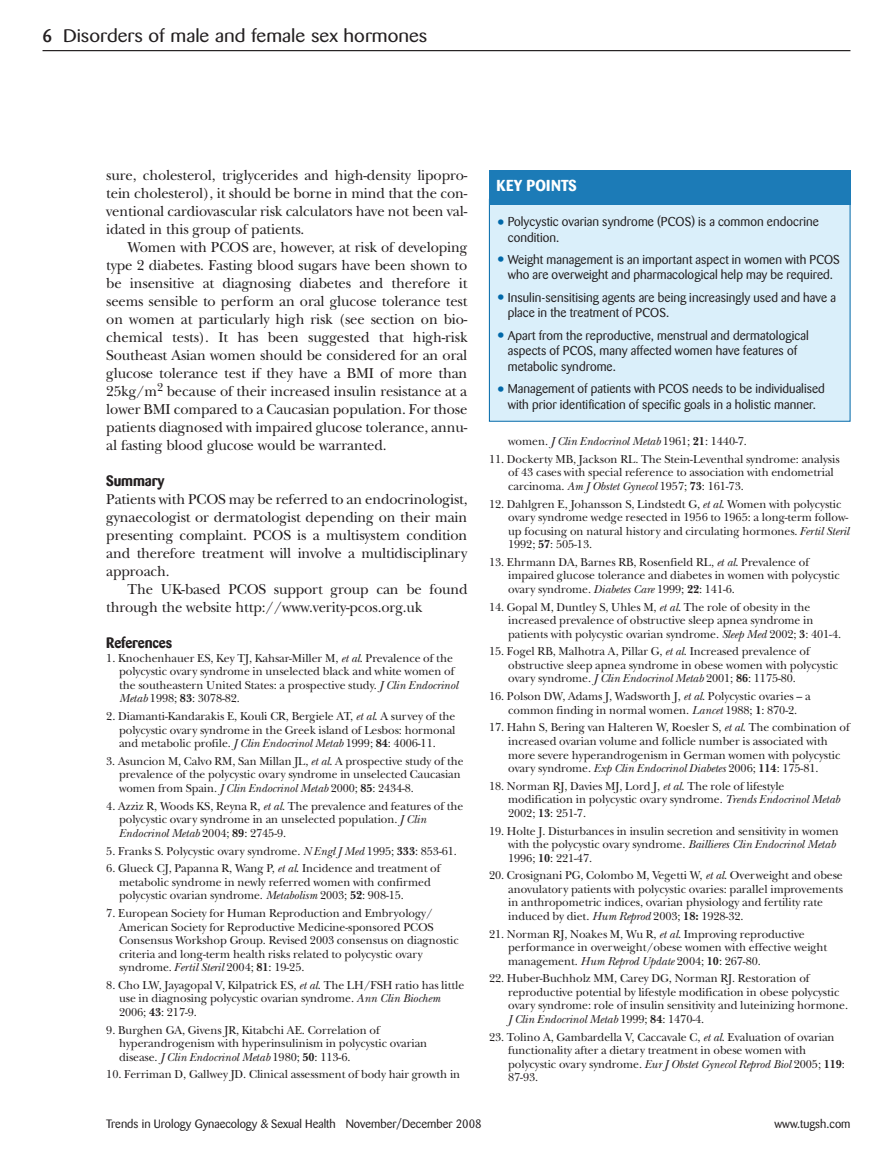
<style>
.page{position:relative;width:893px;height:1170px;background:#fff}
.page>*{position:absolute;margin:0;border:0;box-sizing:border-box;transform-origin:0 0}
.t1{font:18px "Barmeno";color:#231f20;scale:1.14 1}
.t2{font:700 15.75px "Barmeno";letter-spacing:.025em;color:#fff}
.t3{font:15px/18px "New Baskerville";letter-spacing:-.01em;color:#231f20;text-align:justify}
.t4{font:700 15px "Barmeno";letter-spacing:-.01em;color:#231f20}
.t5{font:12.75px/15.8px "Barmeno";letter-spacing:.005em;color:#231f20}
.t6{font:12px/13.5px "New Baskerville";letter-spacing:-.005em;color:#231f20}
.t7{font:12px "Barmeno";color:#231f20}
.t8{font:italic 12px "New Baskerville";letter-spacing:-.005em;color:#231f20}
.s1{font-weight:500}
.s2{font-style:italic}
.s3{font-weight:700}
.s4{font-size:22.5px;color:#0068a9}
.s5{font-style:normal}
.s6{font-weight:700;font-style:normal}
</style>
<div class="page">
<hr style="left:43px;top:50px;width:807px;height:1px;background:#231f20">
<div style="left:489px;top:199px;width:361px;height:222px;background:#daeffa"></div>
<div style="left:489px;top:170px;width:361px;height:34px;background:#1c7bb7"></div>
<h1 class="t1" style="left:43px;top:28px;width:339px"><span class="s1">6</span> Disorders of male and female sex hormones</h1>
<p class="t3" style="left:106px;top:166px;width:363px">sure, cholesterol, triglycerides and high-density lipopro&shy;tein cholesterol), it should be borne in mind that the con&shy;ventional cardiovascular risk calculators have not been val&shy;idated in this group of patients.</p>
<p class="t3" style="left:106px;top:238px;width:363px;text-indent:21px">Women with PCOS are, however, at risk of developing type 2 diabetes. Fasting blood sugars have been shown to be insensitive at diagnosing diabetes and therefore it seems sensible to perform an oral glucose tolerance test on women at particularly high risk (see section on bio&shy;chemical tests). It has been suggested that high-risk Southeast Asian women should be considered for an oral glucose tolerance test if they have a BMI of more than 25kg/m<sup>2</sup> because of their increased insulin resistance at a lower BMI compared to a Caucasian population. For those patients diagnosed with impaired glucose tolerance, annu&shy;al fasting blood glucose would be warranted.</p>
<p class="t4" style="left:106px;top:473px;width:60px">Summary</p>
<p class="t3" style="left:106px;top:490px;width:363px">Patients with PCOS may be referred to an endocrinologist, gynaecologist or dermatologist depending on their main presenting complaint. PCOS is a multisystem condition and therefore treatment will involve a multidisciplinary approach.</p>
<p class="t3" style="left:106px;top:580px;width:363px;text-indent:21px">The UK-based PCOS support group can be found through the website http://www.verity-pcos.org.uk</p>
<p class="t4" style="left:106px;top:635px;width:67px">References</p>
<p class="t6" style="left:119px;top:651px;width:341px;text-indent:-13px">1. Knochenhauer ES, Key TJ, Kahsar-Miller M, <span class="s2">et al</span>. Prevalence of the polycystic ovary syndrome in unselected black and white women of the southeastern United States: a prospective study. <span class="s2">J Clin Endocrinol Metab</span> 1998; <span class="s3">83</span>: 3078-82.</p>
<p class="t6" style="left:119px;top:709px;width:338px;text-align:justify;text-indent:-13px">2. Diamanti-Kandarakis E, Kouli CR, Bergiele AT, <span class="s2">et al</span>. A survey of the polycystic ovary syndrome in the Greek island of Lesbos: hormonal and metabolic profile. <span class="s2">J Clin Endocrinol Metab</span> 1999; <span class="s3">84</span>: 4006-11.</p>
<p class="t6" style="left:119px;top:754px;width:346px;text-indent:-13px">3. Asuncion M, Calvo RM, San Millan JL, <span class="s2">et al</span>. A prospective study of the prevalence of the polycystic ovary syndrome in unselected Caucasian women from Spain. <span class="s2">J Clin Endocrinol Metab</span> 2000; <span class="s3">85</span>: 2434-8.</p>
<p class="t6" style="left:119px;top:798px;width:346px;text-indent:-13px">4. Azziz R, Woods KS, Reyna R, <span class="s2">et al</span>. The prevalence and features of the polycystic ovary syndrome in an unselected population. <span class="s2">J Clin<br>Endocrinol Metab</span> 2004; <span class="s3">89</span>: 2745-9.</p>
<p class="t6" style="left:106px;top:843px;width:352px">5. Franks S. Polycystic ovary syndrome. <span class="s2">N Engl J Med</span> 1995; <span class="s3">333</span>: 853-61.</p>
<p class="t6" style="left:119px;top:861px;width:323px;text-indent:-13px">6. Glueck CJ, Papanna R, Wang P, <span class="s2">et al</span>. Incidence and treatment of metabolic syndrome in newly referred women with confirmed polycystic ovarian syndrome. <span class="s2">Metabolism</span> 2003; <span class="s3">52</span>: 908-15.</p>
<p class="t6" style="left:119px;top:906px;width:341px;text-indent:-13px">7. European Society for Human Reproduction and Embryology/ American Society for Reproductive Medicine-sponsored PCOS Consensus Workshop Group. Revised 2003 consensus on diagnostic criteria and long-term health risks related to polycystic ovary syndrome. <span class="s2">Fertil Steril</span> 2004; <span class="s3">81</span>: 19-25.</p>
<p class="t6" style="left:119px;top:977px;width:347px;text-indent:-13px">8. Cho LW, Jayagopal V, Kilpatrick ES, <span class="s2">et al</span>. The LH/FSH ratio has little use in diagnosing polycystic ovarian syndrome. <span class="s2">Ann Clin Biochem<br></span>2006; <span class="s3">43</span>: 217-9.</p>
<p class="t6" style="left:119px;top:1022px;width:310px;text-indent:-13px">9. Burghen GA, Givens JR, Kitabchi AE. Correlation of hyperandrogenism with hyperinsulinism in polycystic ovarian disease. <span class="s2">J Clin Endocrinol Metab</span> 1980; <span class="s3">50</span>: 113-6.</p>
<p class="t6" style="left:106px;top:1067px;width:356px">10. Ferriman D, Gallwey JD. Clinical assessment of body hair growth in</p>
<h2 class="t2" style="left:496px;top:178px;width:82px">KEY POINTS</h2>
<p class="t5" style="left:508px;top:214px;width:313px;text-indent:-10px"><span class="s4">•</span> Polycystic ovarian syndrome (PCOS) is a common endocrine condition.</p>
<p class="t5" style="left:497px;top:252px;width:344px;text-align:center"><span class="s4">•</span> Weight management is an important aspect in women with PCOS who are overweight and pharmacological help may be required.</p>
<p class="t5" style="left:508px;top:290px;width:330px;text-indent:-10px"><span class="s4">•</span> Insulin-sensitising agents are being increasingly used and have a place in the treatment of PCOS.</p>
<p class="t5" style="left:508px;top:328px;width:302px;text-indent:-10px"><span class="s4">•</span> Apart from the reproductive, menstrual and dermatological aspects of PCOS, many affected women have features of metabolic syndrome.</p>
<p class="t5" style="left:497px;top:382px;width:329px;text-align:center"><span class="s4">•</span> Management of patients with PCOS needs to be individualised with prior identification of specific goals in a holistic manner.</p>
<p class="t8" style="left:508px;top:434px;width:240px"><span class="s5">women.</span> J Clin Endocrinol Metab <span class="s5">1961;</span> <span class="s6">21</span><span class="s5">: 1440-7.</span></p>
<p class="t6" style="left:508px;top:452px;width:333px;text-indent:-19px">11. Dockerty MB, Jackson RL. The Stein-Leventhal syndrome: analysis of 43 cases with special reference to association with endometrial carcinoma. <span class="s2">Am J Obstet Gynecol</span> 1957; <span class="s3">73</span>: 161-73.</p>
<p class="t6" style="left:508px;top:496px;width:343px;text-indent:-19px">12. Dahlgren E, Johansson S, Lindstedt G, <span class="s2">et al</span>. Women with polycystic ovary syndrome wedge resected in 1956 to 1965: a long-term follow&shy;up focusing on natural history and circulating hormones. <span class="s2">Fertil Steril </span>1992; <span class="s3">57</span>: 505-13.</p>
<p class="t6" style="left:508px;top:555px;width:333px;text-indent:-19px">13. Ehrmann DA, Barnes RB, Rosenfield RL, <span class="s2">et al</span>. Prevalence of impaired glucose tolerance and diabetes in women with polycystic ovary syndrome. <span class="s2">Diabetes Care</span> 1999; <span class="s3">22</span>: 141-6.</p>
<p class="t6" style="left:508px;top:599px;width:335px;text-indent:-19px">14. Gopal M, Duntley S, Uhles M, <span class="s2">et al</span>. The role of obesity in the increased prevalence of obstructive sleep apnea syndrome in patients with polycystic ovarian syndrome. <span class="s2">Sleep Med</span> 2002; <span class="s3">3</span>: 401-4.</p>
<p class="t6" style="left:508px;top:644px;width:331px;text-indent:-19px">15. Fogel RB, Malhotra A, Pillar G, <span class="s2">et al</span>. Increased prevalence of obstructive sleep apnea syndrome in obese women with polycystic ovary syndrome. <span class="s2">J Clin Endocrinol Metab</span> 2001; <span class="s3">86</span>: 1175-80.</p>
<p class="t6" style="left:489px;top:689px;width:323px;text-align:center">16. Polson DW, Adams J, Wadsworth J, <span class="s2">et al</span>. Polycystic ovaries – a common finding in normal women. <span class="s2">Lancet</span> 1988; <span class="s3">1</span>: 870-2.</p>
<p class="t6" style="left:508px;top:720px;width:343px;text-indent:-19px">17. Hahn S, Bering van Halteren W, Roesler S, <span class="s2">et al</span>. The combination of increased ovarian volume and follicle number is associated with more severe hyperandrogenism in German women with polycystic ovary syndrome. <span class="s2">Exp Clin Endocrinol Diabetes</span> 2006; <span class="s3">114</span>: 175-81.</p>
<p class="t6" style="left:508px;top:778px;width:333px;text-indent:-19px">18. Norman RJ, Davies MJ, Lord J, <span class="s2">et al</span>. The role of lifestyle modification in polycystic ovary syndrome. <span class="s2">Trends Endocrinol Metab<br></span>2002; <span class="s3">13</span>: 251-7.</p>
<p class="t6" style="left:508px;top:823px;width:332px;text-indent:-19px">19. Holte J. Disturbances in insulin secretion and sensitivity in women with the polycystic ovary syndrome. <span class="s2">Baillieres Clin Endocrinol Metab<br></span>1996; <span class="s3">10</span>: 221-47.</p>
<p class="t6" style="left:508px;top:868px;width:336px;text-indent:-19px">20. Crosignani PG, Colombo M, Vegetti W, <span class="s2">et al</span>. Overweight and obese anovulatory patients with polycystic ovaries: parallel improvements in anthropometric indices, ovarian physiology and fertility rate induced by diet. <span class="s2">Hum Reprod</span> 2003; <span class="s3">18:</span> 1928-32.</p>
<p class="t6" style="left:508px;top:926px;width:321px;text-indent:-19px">21. Norman RJ, Noakes M, Wu R, <span class="s2">et al</span>. Improving reproductive performance in overweight/obese women with effective weight management. <span class="s2">Hum Reprod Update</span> 2004; <span class="s3">10</span>: 267-80.</p>
<p class="t6" style="left:508px;top:971px;width:341px;text-indent:-19px">22. Huber-Buchholz MM, Carey DG, Norman RJ. Restoration of reproductive potential by lifestyle modification in obese polycystic ovary syndrome: role of insulin sensitivity and luteinizing hormone.<br><span class="s2">J Clin Endocrinol Metab</span> 1999; <span class="s3">84</span>: 1470-4.</p>
<p class="t6" style="left:508px;top:1029px;width:338px;text-indent:-19px">23. Tolino A, Gambardella V, Caccavale C, <span class="s2">et al</span>. Evaluation of ovarian functionality after a dietary treatment in obese women with polycystic ovary syndrome. <span class="s2">Eur J Obstet Gynecol Reprod Biol</span> 2005; <span class="s3">119</span>:<br>87-93.</p>
<p class="t7" style="left:106px;top:1118px;width:377px">Trends in Urology Gynaecology &amp; Sexual Health November/December 2008</p>
<p class="t7" style="left:774px;top:1118px;width:78px">www.tugsh.com</p>
</div>
